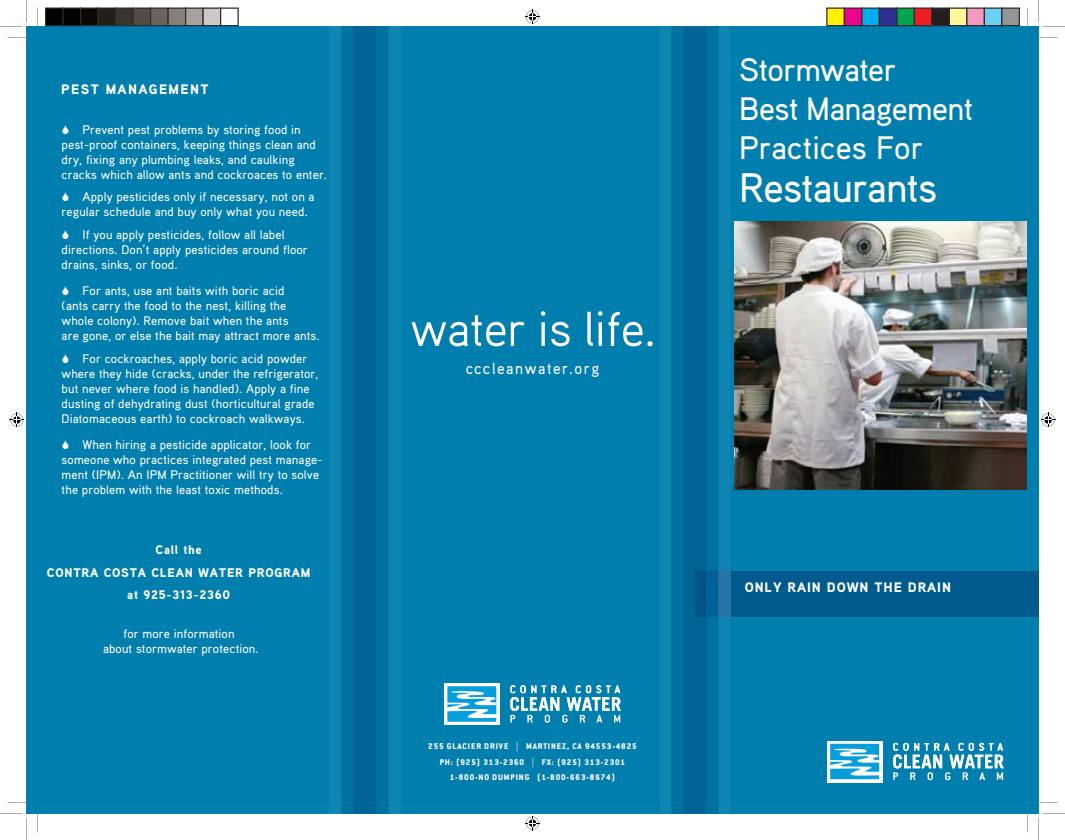
<style>
.page{position:relative;width:1065px;height:840px;background:#fff}
.page>*{position:absolute;margin:0;border:0;box-sizing:border-box;transform-origin:0 0}
.t1{font:500 41.25px "Aaux Pro";letter-spacing:-.02em;color:#fff}
.t2{font:500 32.5px/39px "Aaux Pro";letter-spacing:-.02em;color:#fff}
.t3{font:500 16.25px "Aaux Pro";letter-spacing:.1em;color:#fff;scale:.95 1}
.t4{font:900 13.75px "Aaux Pro";letter-spacing:.065em;color:#fff}
.t5{font:900 13.75px "Aaux Pro";letter-spacing:.1em;color:#fff}
.t6{font:500 12.5px/15px "Aaux Pro";letter-spacing:.01em;color:#fff}
.t7{font:900 12.5px/22.5px "Aaux Pro";letter-spacing:.06em;color:#fff;text-align:center}
.t8{font:800 9.12px/15.5px "Conduit ITC Std";letter-spacing:.1em;color:#fff;text-align:center;scale:.95 1}
.s1{color:#9bcce3}
</style>
<div class="page">
<div style="left:26px;top:26px;width:1013px;height:788px;background:#007eae"></div>
<div style="left:731px;top:571px;width:308px;height:45px;background:#005a8e"></div>
<svg style="left:827px;top:741px;width:55px;height:41px"></svg>
<svg style="left:830px;top:744px;width:49px;height:35px;background:#59bde7"></svg>
<svg style="left:893px;top:743px;width:111px;height:37px"></svg>
<svg style="left:412px;top:311px;width:241px;height:35px"></svg>
<div style="left:444px;top:683px;width:56px;height:42px;background:#fff"></div>
<svg style="left:447px;top:686px;width:49px;height:36px"></svg>
<svg style="left:510px;top:685px;width:111px;height:38px"></svg>
<img style="left:329px;top:26px;width:72px;height:788px">
<img style="left:660px;top:26px;width:71px;height:788px">
<img style="left:695px;top:571px;width:36px;height:45px">
<svg style="left:8px;top:37px;width:18px;height:1px"></svg>
<svg style="left:1039px;top:37px;width:19px;height:1px"></svg>
<svg style="left:8px;top:802px;width:18px;height:1px"></svg>
<svg style="left:1039px;top:802px;width:19px;height:1px"></svg>
<svg style="left:37px;top:8px;width:1px;height:18px"></svg>
<svg style="left:37px;top:814px;width:1px;height:18px"></svg>
<svg style="left:1027px;top:8px;width:1px;height:18px"></svg>
<svg style="left:1042px;top:26px;width:23px;height:1px"></svg>
<svg style="left:0;top:0;width:27px;height:27px"></svg>
<svg style="left:26px;top:817px;width:1px;height:23px"></svg>
<svg style="left:525px;top:9px;width:15px;height:15px"></svg>
<svg style="left:525px;top:816px;width:15px;height:15px"></svg>
<svg style="left:9px;top:412px;width:15px;height:15px"></svg>
<svg style="left:1041px;top:412px;width:15px;height:15px"></svg>
<svg style="left:45px;top:8px;width:194px;height:18px;background:#585351"></svg>
<svg style="left:826px;top:8px;width:194px;height:18px;background:#7d7371"></svg>
<svg style="left:1027px;top:814px;width:1px;height:18px"></svg>
<img style="left:734px;top:221px;width:292px;height:269px">
<p class="t5" style="left:61px;top:80px;width:149px">PEST MANAGEMENT</p>
<p class="t6" style="left:62px;top:122px;width:267px;text-indent:21px">Prevent pest problems by storing food in pest-proof containers, keeping things clean and dry, fixing any plumbing leaks, and caulking cracks which allow ants and cockroaces to enter.</p>
<p class="t6" style="left:62px;top:189px;width:254px;text-indent:21px">Apply pesticides only if necessary, not on a regular schedule and buy only what you need.</p>
<p class="t6" style="left:62px;top:227px;width:248px;text-indent:21px">If you apply pesticides, follow all label directions. Don’t apply pesticides around floor drains, sinks, or food.</p>
<p class="t6" style="left:62px;top:283px;width:259px;text-indent:21px">For ants, use ant baits with boric acid<br>(ants carry the food to the nest, killing the whole colony). Remove bait when the ants<br>are gone, or else the bait may attract more ants.</p>
<p class="t6" style="left:62px;top:350px;width:258px;text-indent:21px">For cockroaches, apply boric acid powder where they hide (cracks, under the refrigerator, but never where food is handled). Apply a fine dusting of dehydrating dust (horticultural grade Diatomaceous earth) to cockroach walkways.</p>
<p class="t6" style="left:62px;top:437px;width:262px;text-indent:21px">When hiring a pesticide applicator, look for someone who practices integrated pest manage&shy;ment (IPM). An IPM Practitioner will try to solve the problem with the least toxic methods.</p>
<p class="t7" style="left:47px;top:538px;width:265px">Call the<br>CONTRA COSTA CLEAN WATER PROGRAM at 925-313-2360</p>
<p class="t6" style="left:103px;top:625px;width:157px;text-align:center">for more information<br>about stormwater protection.</p>
<h3 class="t3" style="left:466px;top:358px;width:142px">cccleanwater.org</h3>
<p class="t8" style="left:428px;top:739px;width:221px">255 GLACIER DRIVE <span class="s1">|</span> MARTINEZ, CA 94553-4825<br>PH: (925) 313-2360 <span class="s1">|</span> FX: (925) 313-2301<br>1-800-NO DUMPING (1-800-663-8674)</p>
<h2 class="t2" style="left:739px;top:50px;width:236px">Stormwater<br>Best Management<br>Practices For</h2>
<h1 class="t1" style="left:739px;top:162px;width:200px">Restaurants</h1>
<p class="t4" style="left:745px;top:578px;width:208px">ONLY RAIN DOWN THE DRAIN</p>
</div>
